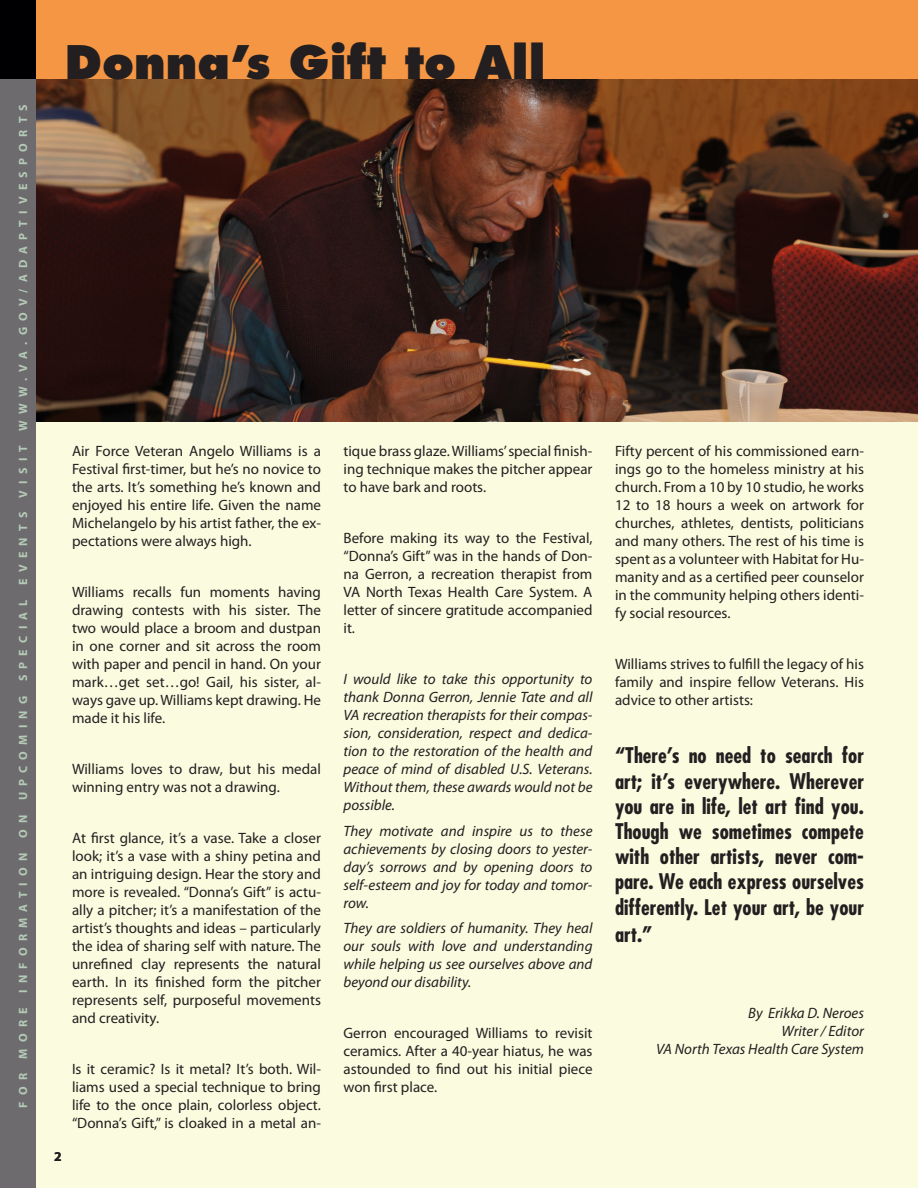
<style>
.page{position:relative;width:918px;height:1188px;background:#fff}
.page>*{position:absolute;margin:0;border:0;box-sizing:border-box;transform-origin:0 0}
.Head_6{font:800 45px "Futura";color:#231f20}
.Body{font:700 condensed 21px/25.5px "Futura";color:#231f20;text-align:justify}
.Body-2{font:15px/18px "Myriad Pro";color:#231f20;text-align:justify}
.Body-3{font:italic 15px/18px "Myriad Pro";color:#231f20;text-align:justify}
.t1{font:700 13.5px "Myriad Pro";color:#231f20}
.t2{font:700 12px "Myriad Pro";letter-spacing:.52em;color:#b4cab7}
</style>
<div class="page">
<div style="left:36px;top:0;width:882px;height:80px;background:#f49644"></div>
<div style="left:36px;top:80px;width:882px;height:1108px;background:#fbfbe0"></div>
<img style="left:36px;top:80px;width:882px;height:341px">
<div style="left:0;top:80px;width:36px;height:1108px;background:#6d6b6d"></div>
<div style="left:0;top:0;width:36px;height:80px;background:#000002"></div>
<p class="t2" style="left:15px;top:1108px;width:1005px;rotate:-90deg">FOR MORE INFORMATION ON UPCOMING SPECIAL EVENTS VISIT WWW.VA.GOV/ADAPTIVESPORTS</p>
<p class="Head_6" style="left:65px;top:35px;width:482px">Donna’s Gift to All</p>
<p class="Body-2" style="left:72px;top:442px;width:251px">Air Force Veteran Angelo Williams is a Festival first-timer, but he’s no novice to the arts. It’s something he’s known and enjoyed his entire life. Given the name Michelangelo by his artist father, the ex&shy;pectations were always high.</p>
<p class="Body-2" style="left:72px;top:583px;width:251px">Williams recalls fun moments having drawing contests with his sister. The two would place a broom and dustpan in one corner and sit across the room with paper and pencil in hand. On your mark…get set…go! Gail, his sister, al&shy;ways gave up. Williams kept drawing. He made it his life.</p>
<p class="t1" style="left:54px;top:1147px;width:9px">2</p>
<p class="Body-2" style="left:72px;top:760px;width:250px">Williams loves to draw, but his medal winning entry was not a drawing.</p>
<p class="Body-2" style="left:72px;top:829px;width:251px">At first glance, it’s a vase. Take a closer look; it’s a vase with a shiny petina and an intriguing design. Hear the story and more is revealed. “Donna’s Gift” is actu&shy;ally a pitcher; it’s a manifestation of the artist’s thoughts and ideas – particularly the idea of sharing self with nature. The unrefined clay represents the natural earth. In its finished form the pitcher represents self, purposeful movements and creativity.</p>
<p class="Body-2" style="left:72px;top:1060px;width:251px">Is it ceramic? Is it metal? It’s both. Wil&shy;liams used a special technique to bring life to the once plain, colorless object. “Donna’s Gift,” is cloaked in a metal an-</p>
<p class="Body-2" style="left:344px;top:442px;width:251px">tique brass glaze. Williams’ special finish&shy;ing technique makes the pitcher appear to have bark and roots.</p>
<p class="Body-2" style="left:344px;top:529px;width:251px">Before making its way to the Festival, “Donna’s Gift” was in the hands of Don&shy;na Gerron, a recreation therapist from VA North Texas Health Care System. A letter of sincere gratitude accompanied it.</p>
<p class="Body-3" style="left:344px;top:670px;width:251px">I would like to take this opportunity to thank Donna Gerron, Jennie Tate and all VA recreation therapists for their compas&shy;sion, consideration, respect and dedica&shy;tion to the restoration of the health and peace of mind of disabled U.S. Veterans.<br>Without them, these awards would not be possible.</p>
<p class="Body-3" style="left:344px;top:821px;width:251px">They motivate and inspire us to these achievements by closing doors to yester&shy;day’s sorrows and by opening doors to self-esteem and joy for today and tomor&shy;row.</p>
<p class="Body-3" style="left:344px;top:919px;width:251px">They are soldiers of humanity. They heal our souls with love and understanding while helping us see ourselves above and beyond our disability.</p>
<p class="Body-2" style="left:344px;top:1024px;width:251px">Gerron encouraged Williams to revisit ceramics. After a 40-year hiatus, he was astounded to find out his initial piece won first place.</p>
<p class="Body-2" style="left:615px;top:442px;width:251px">Fifty percent of his commissioned earn&shy;ings go to the homeless ministry at his church. From a 10 by 10 studio, he works 12 to 18 hours a week on artwork for churches, athletes, dentists, politicians and many others. The rest of his time is spent as a volunteer with Habitat for Hu&shy;manity and as a certified peer counselor in the community helping others identi&shy;fy social resources.</p>
<p class="Body-2" style="left:615px;top:655px;width:251px">Williams strives to fulfill the legacy of his family and inspire fellow Veterans. His advice to other artists:</p>
<p class="Body" style="left:615px;top:743px;width:251px">“There’s no need to search for art; it’s everywhere. Wherever you are in life, let art find you.<br>Though we sometimes compete with other artists, never com&shy;pare. We each express ourselves differently. Let your art, be your art.”</p>
<p class="Body-3" style="left:656px;top:1004px;width:209px;text-align:right">By Erikka D. Neroes<br>Writer / Editor<br>VA North Texas Health Care System</p>
</div>
